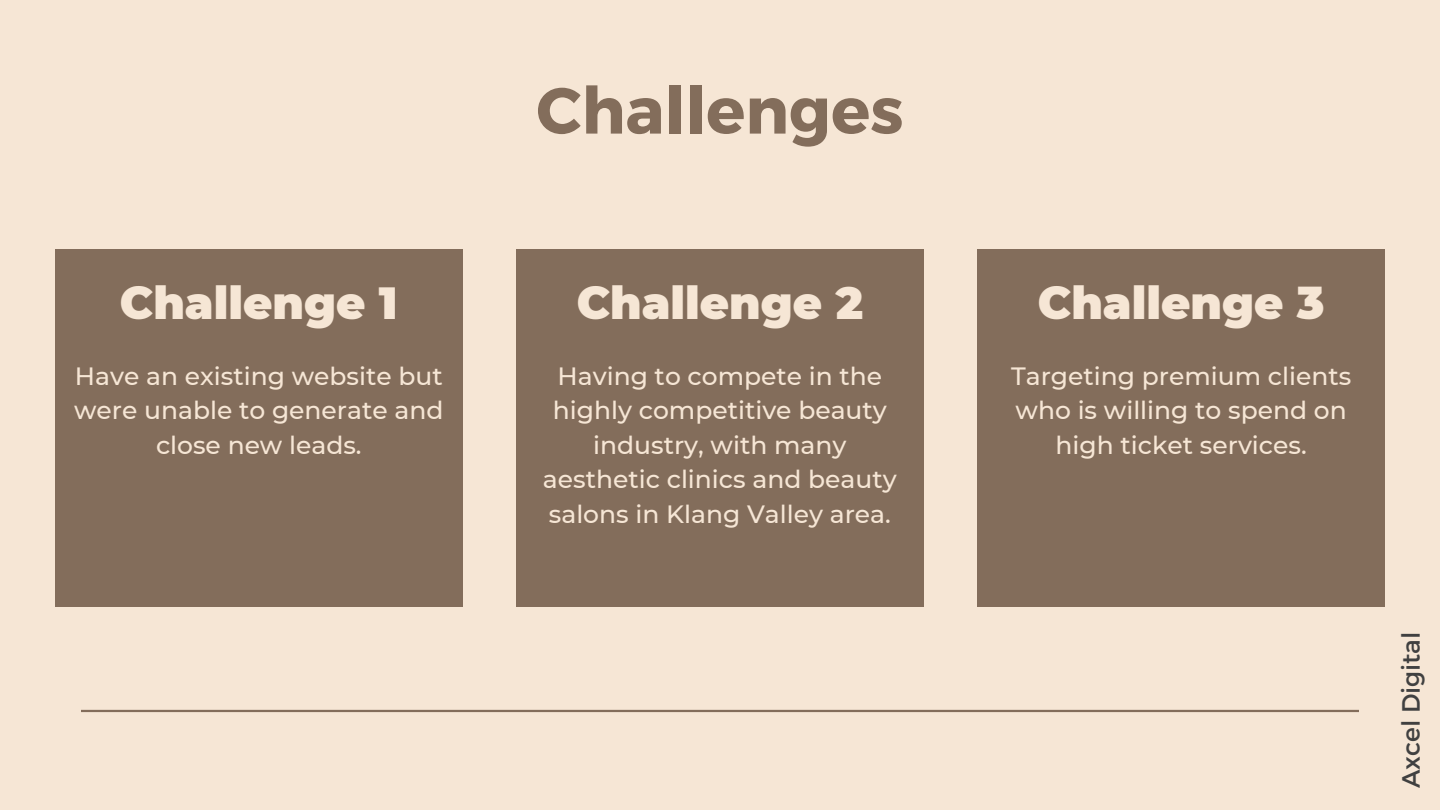
<style>
.page{position:relative;width:1440px;height:810px;background:#f6e6d5}
.page>*{position:absolute;margin:0;border:0;box-sizing:border-box;transform-origin:0 0}
.t1{font:700 65px "Montserrat";color:#836d5b}
.t2{font:900 45px "Montserrat";color:#f6e6d5}
.t3{font:500 25px/34.5px "Montserrat";color:#f6e6d5;text-align:center}
.t4{font:25px "Montserrat";color:#404040}
</style>
<div class="page">
<div style="left:55px;top:249px;width:407px;height:358px;background:#836d5b"></div>
<div style="left:516px;top:249px;width:408px;height:358px;background:#836d5b"></div>
<div style="left:978px;top:249px;width:407px;height:358px;background:#836d5b"></div>
<hr style="left:81px;top:710px;width:1278px;height:2px;background:#836d5b">
<h1 class="t1" style="left:536px;top:70px;width:369px">Challenges</h1>
<h2 class="t2" style="left:120px;top:269px;width:279px">Challenge 1</h2>
<h2 class="t2" style="left:577px;top:269px;width:288px">Challenge 2</h2>
<h2 class="t2" style="left:1038px;top:269px;width:288px">Challenge 3</h2>
<p class="t3" style="left:74px;top:358px;width:371px">Have an existing website but were unable to generate and close new leads.</p>
<p class="t3" style="left:543px;top:358px;width:355px">Having to compete in the highly competitive beauty industry, with many aesthetic clinics and beauty salons in Klang Valley area.</p>
<p class="t3" style="left:1011px;top:358px;width:342px">Targeting premium clients who is willing to spend on high ticket services.</p>
<p class="t4" style="left:1396px;top:788px;width:158px;rotate:-90deg">Axcel Digital</p>
</div>
